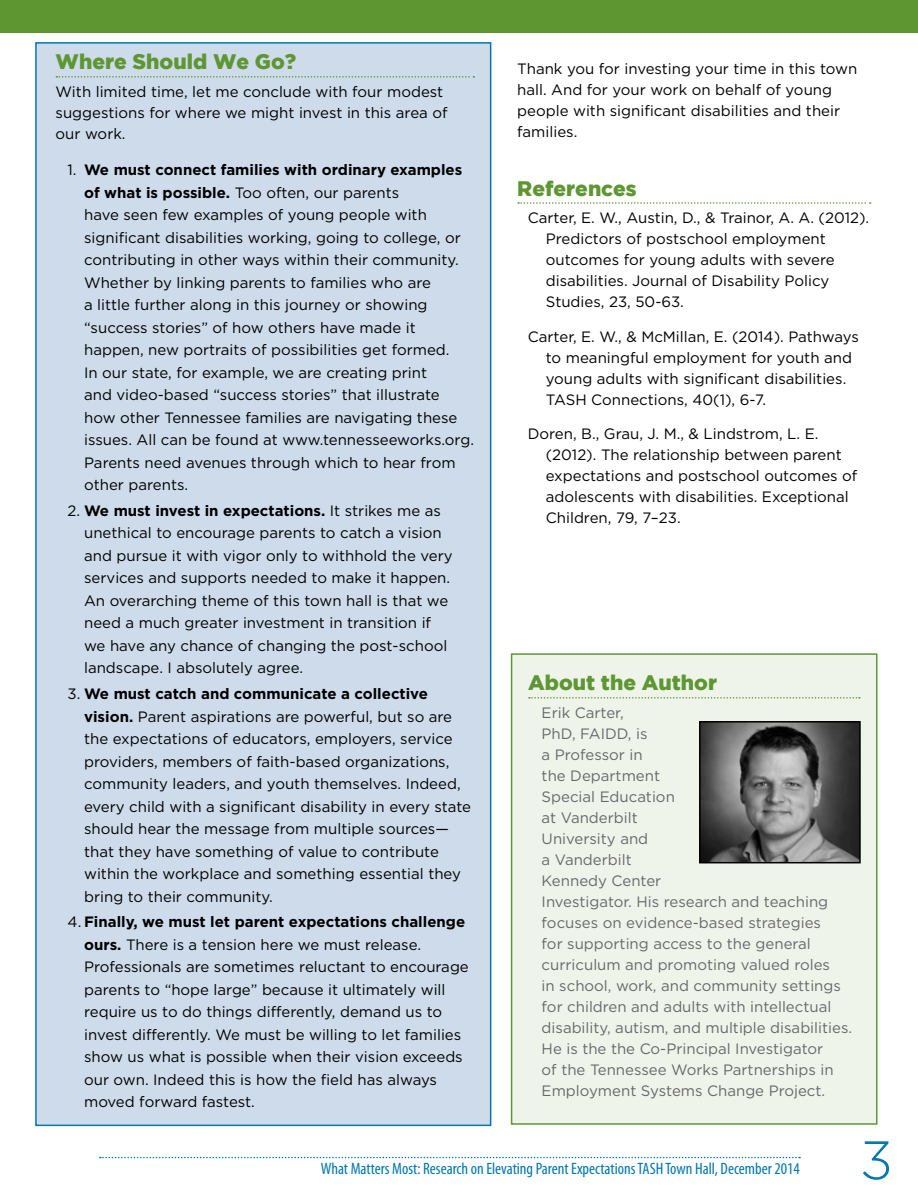
<style>
.page{position:relative;width:918px;height:1188px;background:#fff}
.page>*{position:absolute;margin:0;border:0;box-sizing:border-box;transform-origin:0 0}
.t1{font:300 54px "Gotham";color:#0077af}
.t2{font:900 21px "Gotham";color:#5e9732}
.t3{font:condensed 16.5px "Myriad Pro";color:#0077af}
.t4{font:15px/22.5px "Gotham HTF";color:#000}
.t5{font:15px/21px "Gotham HTF";color:#67686b}
.s1{font-weight:700}
</style>
<div class="page">
<svg style="left:100px;top:1157px;width:700px;height:1px"></svg>
<div style="left:0;top:0;width:918px;height:32px;background:#5e9732"></div>
<div style="left:35px;top:42px;width:456px;height:1084px;background:#cddbea;border:2px solid #0077af"></div>
<svg style="left:56px;top:76px;width:418px;height:2px"></svg>
<svg style="left:518px;top:202px;width:353px;height:2px"></svg>
<div style="left:511px;top:653px;width:367px;height:472px;background:#eff4eb;border:2px solid #5e9732"></div>
<img style="left:702px;top:724px;width:156px;height:136px">
<div style="left:699px;top:721px;width:162px;height:142px;border:2px solid #000"></div>
<svg style="left:529px;top:697px;width:331px;height:2px"></svg>
<h2 class="t2" style="left:56px;top:50px;width:242px">Where Should We Go?</h2>
<p class="t4" style="left:56px;top:81px;width:393px;line-height:21px">With limited time, let me conclude with four modest suggestions for where we might invest in this area of our work.</p>
<p class="t4" style="left:84px;top:158px;width:391px;text-indent:-16px">1. <span class="s1">We must connect families with ordinary examples of what is possible.</span> Too often, our parents<br>have seen few examples of young people with significant disabilities working, going to college, or contributing in other ways within their community.<br>Whether by linking parents to families who are<br>a little further along in this journey or showing “success stories” of how others have made it happen, new portraits of possibilities get formed.<br>In our state, for example, we are creating print<br>and video-based “success stories” that illustrate how other Tennessee families are navigating these issues. All can be found at www.tennesseeworks.org.<br>Parents need avenues through which to hear from other parents.</p>
<p class="t4" style="left:84px;top:499px;width:370px;text-indent:-16px">2. <span class="s1">We must invest in expectations.</span> It strikes me as unethical to encourage parents to catch a vision and pursue it with vigor only to withhold the very services and supports needed to make it happen.<br>An overarching theme of this town hall is that we need a much greater investment in transition if we have any chance of changing the post-school landscape. I absolutely agree.</p>
<p class="t4" style="left:84px;top:682px;width:389px;text-indent:-16px">3. <span class="s1">We must catch and communicate a collective vision.</span> Parent aspirations are powerful, but so are the expectations of educators, employers, service providers, members of faith-based organizations, community leaders, and youth themselves. Indeed, every child with a significant disability in every state should hear the message from multiple sources— that they have something of value to contribute within the workplace and something essential they bring to their community.</p>
<p class="t4" style="left:84px;top:911px;width:386px;text-indent:-16px">4. <span class="s1">Finally, we must let parent expectations challenge ours.</span> There is a tension here we must release.<br>Professionals are sometimes reluctant to encourage parents to “hope large” because it ultimately will require us to do things differently, demand us to invest differently. We must be willing to let families show us what is possible when their vision exceeds our own. Indeed this is how the field has always moved forward fastest.</p>
<p class="t4" style="left:517px;top:58px;width:342px;line-height:21px">Thank you for investing your time in this town hall. And for your work on behalf of young people with significant disabilities and their families.</p>
<h2 class="t2" style="left:517px;top:176px;width:121px">References</h2>
<p class="t4" style="left:546px;top:207px;width:325px;line-height:21px;text-indent:-18px">Carter, E. W., Austin, D., &amp; Trainor, A. A. (2012).<br>Predictors of postschool employment outcomes for young adults with severe disabilities. Journal of Disability Policy Studies, 23, 50-63.</p>
<p class="t4" style="left:546px;top:326px;width:315px;line-height:21px;text-indent:-18px">Carter, E. W., &amp; McMillan, E. (2014). Pathways to meaningful employment for youth and young adults with significant disabilities.<br>TASH Connections, 40(1), 6-7.</p>
<p class="t4" style="left:546px;top:423px;width:313px;line-height:21px;text-indent:-18px">Doren, B., Grau, J. M., &amp; Lindstrom, L. E. (2012). The relationship between parent expectations and postschool outcomes of adolescents with disabilities. Exceptional Children, 79, 7–23.</p>
<h2 class="t2" style="left:528px;top:671px;width:190px">About the Author</h2>
<p class="t5" style="left:542px;top:702px;width:312px">Erik Carter,<br>PhD, FAIDD, is<br>a Professor in<br>the Department<br>Special Education<br>at Vanderbilt<br>University and<br>a Vanderbilt<br>Kennedy Center<br>Investigator. His research and teaching focuses on evidence-based strategies<br>for supporting access to the general curriculum and promoting valued roles<br>in school, work, and community settings for children and adults with intellectual disability, autism, and multiple disabilities.<br>He is the the Co-Principal Investigator<br>of the Tennessee Works Partnerships in<br>Employment Systems Change Project.</p>
<p class="t3" style="left:321px;top:1160px;width:481px">What Matters Most: Research on Elevating Parent Expectations TASH Town Hall, December 2014</p>
<h1 class="t1" style="left:860px;top:1131px;width:34px">3</h1>
</div>
